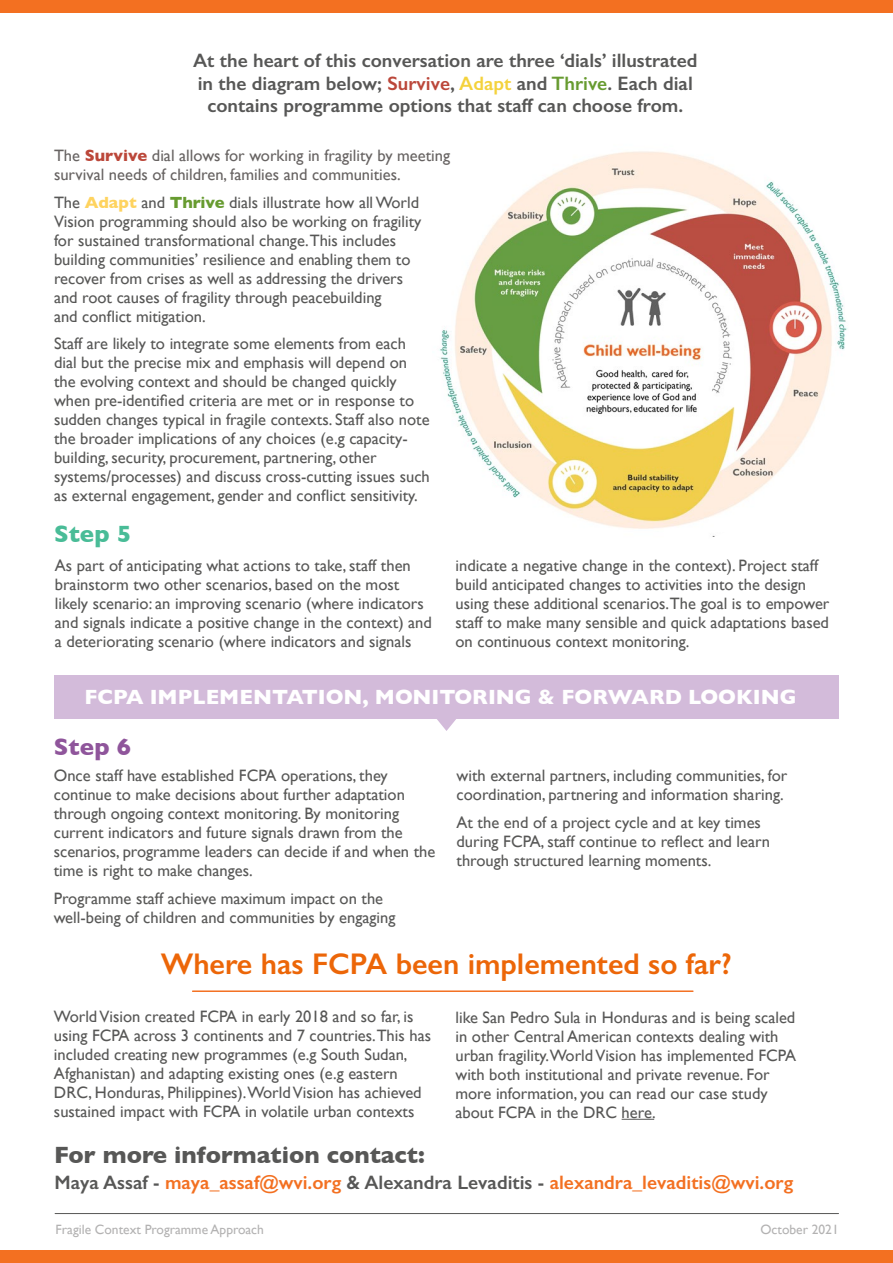
<style>
.page{position:relative;width:893px;height:1263px;background:#fff}
.page>*{position:absolute;margin:0;border:0;box-sizing:border-box;transform-origin:0 0}
.t1{font:600 30px "Gill Sans";color:#ec6608}
.t2{font:700 24px "Gill Sans";color:#575756}
.t3{font:700 24px "Gill Sans";color:#49bc97}
.t4{font:700 24px "Gill Sans";color:#8f559b}
.t5{font:700 21px "Gill Sans";color:#fff}
.t6{font:600 19.5px/22.5px "Gill Sans";color:#575756;text-align:center}
.t7{font:600 19.5px "Gill Sans";color:#f37021}
.t8{font:16.5px/18.9px "Gill Sans";color:#575756}
.t9{font:16.5px/19px "Gill Sans";color:#676362}
.t10{font:13.5px "Gill Sans";color:#b3b2b2}
.s1{color:#bb473a}
.s2{color:#f4d23c}
.s3{color:#679b30}
.s4{font-weight:700;color:#bb473a}
.s5{font-weight:700;color:#fed35f}
.s6{font-weight:700;color:#679b30}
.s7{color:#575756}
</style>
<div class="page">
<div style="left:0;top:1250px;width:893px;height:13px;background:#f37021"></div>
<hr style="left:55px;top:1213px;width:783px;height:1px;background:#575756">
<hr style="left:193px;top:990px;width:500px;height:2px;background:#f37021">
<hr style="left:622px;top:1119px;width:32px;height:1px;background:#575756">
<div style="left:54px;top:676px;width:785px;height:43px;background:#d3bbda"></div>
<svg style="left:437px;top:719px;width:19px;height:12px"></svg>
<div style="left:0;top:0;width:893px;height:13px;background:#f37021"></div>
<img style="left:432px;top:133px;width:417px;height:417px;border-radius:209px">
<p class="t6" style="left:193px;top:49px;width:506px">At the heart of this conversation are three ‘dials’ illustrated in the diagram below; <span class="s1">Survive</span>, <span class="s2">Adapt</span> and <span class="s3">Thrive</span>. Each dial contains programme options that staff can choose from.</p>
<p class="t9" style="left:54px;top:146px;width:398px">The <span class="s4">Survive</span> dial allows for working in fragility by meeting survival needs of children, families and communities.</p>
<p class="t8" style="left:54px;top:192px;width:369px">The <span class="s5">Adapt</span> and <span class="s6">Thrive</span> dials illustrate how all World Vision programming should also be working on fragility for sustained transformational change.This includes building communities’ resilience and enabling them to recover from crises as well as addressing the drivers and root causes of fragility through peacebuilding<br>and conflict mitigation.</p>
<p class="t8" style="left:54px;top:334px;width:377px">Staff are likely to integrate some elements from each dial but the precise mix and emphasis will depend on the evolving context and should be changed quickly when pre-identified criteria are met or in response to sudden changes typical in fragile contexts. Staff also note the broader implications of any choices (e.g capacity&shy;building, security, procurement, partnering, other systems/processes) and discuss cross-cutting issues such as external engagement, gender and conflict sensitivity.</p>
<h2 class="t3" style="left:54px;top:515px;width:79px">Step 5</h2>
<p class="t8" style="left:55px;top:556px;width:379px">As part of anticipating what actions to take, staff then brainstorm two other scenarios, based on the most likely scenario: an improving scenario (where indicators and signals indicate a positive change in the context) and a deteriorating scenario (where indicators and signals</p>
<p class="t8" style="left:455px;top:556px;width:375px">indicate a negative change in the context). Project staff build anticipated changes to activities into the design using these additional scenarios.The goal is to empower staff to make many sensible and quick adaptations based on continuous context monitoring.</p>
<p class="t5" style="left:84px;top:680px;width:714px">FCPA IMPLEMENTATION, MONITORING &amp; FORWARD LOOKING</p>
<h2 class="t4" style="left:54px;top:728px;width:79px">Step 6</h2>
<p class="t8" style="left:54px;top:766px;width:383px">Once staff have established FCPA operations, they continue to make decisions about further adaptation through ongoing context monitoring. By monitoring current indicators and future signals drawn from the scenarios, programme leaders can decide if and when the time is right to make changes.</p>
<p class="t8" style="left:54px;top:889px;width:343px">Programme staff achieve maximum impact on the well-being of children and communities by engaging</p>
<p class="t8" style="left:457px;top:766px;width:332px">with external partners, including communities, for coordination, partnering and information sharing.</p>
<p class="t8" style="left:457px;top:813px;width:315px">At the end of a project cycle and at key times during FCPA, staff continue to reflect and learn through structured learning moments.</p>
<h1 class="t1" style="left:161px;top:946px;width:573px">Where has FCPA been implemented so far?</h1>
<p class="t8" style="left:455px;top:1008px;width:342px">like San Pedro Sula in Honduras and is being scaled in other Central American contexts dealing with urban fragility.World Vision has implemented FCPA with both institutional and private revenue. For more information, you can read our case study about FCPA in the DRC here.</p>
<p class="t8" style="left:54px;top:1007px;width:379px">World Vision created FCPA in early 2018 and so far, is using FCPA across 3 continents and 7 countries.This has included creating new programmes (e.g South Sudan, Afghanistan) and adapting existing ones (e.g eastern DRC, Honduras, Philippines).World Vision has achieved sustained impact with FCPA in volatile urban contexts</p>
<h2 class="t2" style="left:54px;top:1136px;width:372px">For more information contact:</h2>
<p class="t7" style="left:54px;top:1170px;width:740px"><span class="s7">Maya Assaf -</span> maya_assaf@wvi.org <span class="s7">&amp; Alexandra Levaditis -</span> alexandra_levaditis@wvi.org</p>
<p class="t10" style="left:56px;top:1221px;width:210px">Fragile Context Programme Approach</p>
<p class="t10" style="left:760px;top:1221px;width:80px">October 2021</p>
</div>
